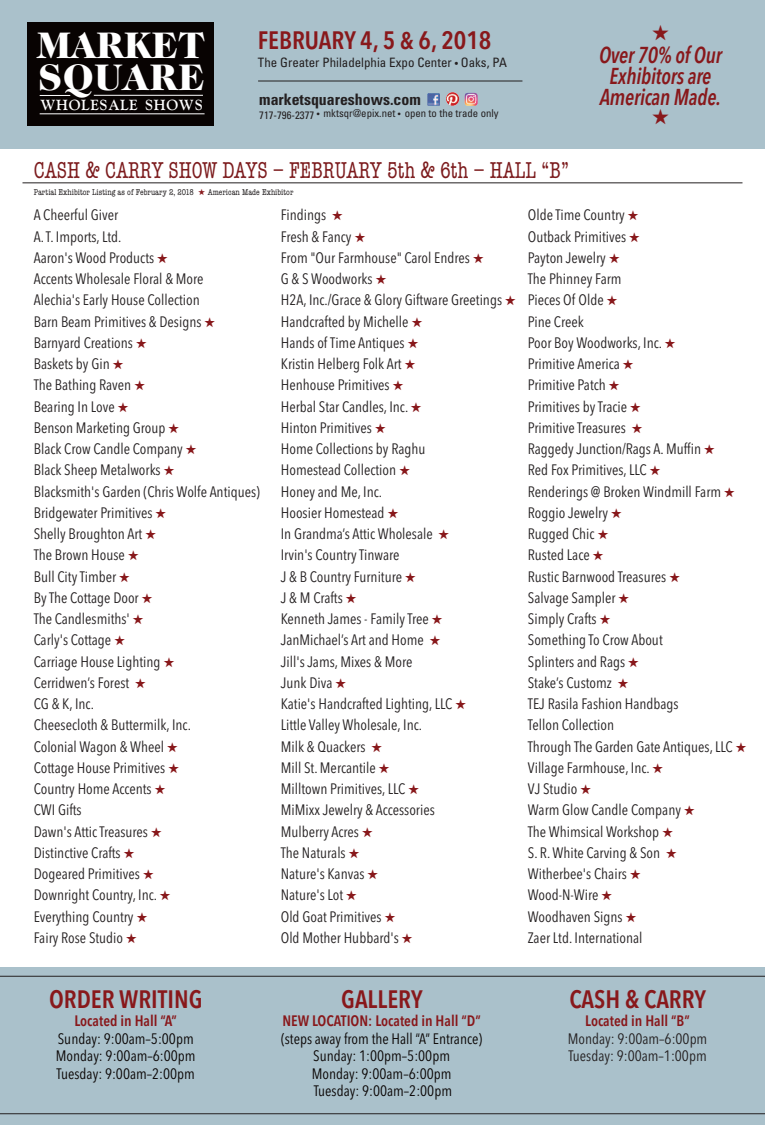
<style>
.page{position:relative;width:765px;height:1125px;background:#fff}
.page>*{position:absolute;margin:0;border:0;box-sizing:border-box;transform-origin:0 0}
.t1{font:900 37.38px/31.8px "Caslon Two Twenty Four";letter-spacing:.015em;color:#fff}
.t2{font:600 25px "Avenir Next Condensed";color:#88181b}
.t3{font:condensed 23.75px "American Typewriter";color:#7c1b1d;scale:.9 1}
.t4{font:italic 600 22.88px/21.2px "Avenir Next Condensed";letter-spacing:-.01em;color:#88181b;text-align:center;scale:.9 1}
.t5{font:700 condensed 15.75px "Univers";color:#231f20}
.t6{font:15px/21.2px "Avenir Next Condensed";color:#231f20}
.t7{font:15px/17.5px "Avenir Next Condensed";color:#080302}
.t8{font:600 15px "Avenir Next Condensed";color:#88181b}
.t9{font:700 14.62px "Goudy Old Style BT";letter-spacing:.05em;color:#fff}
.t10{font:condensed 13px "Univers";color:#231f20}
.t11{font:condensed 10.75px "Univers";color:#231f20}
.t12{font:condensed 8.75px "American Typewriter";color:#231f20}
.s1{font-size:23.75px}
.s2{font-size:10.12px}
.s3{font-size:8.62px}
.s4{color:#88181b}
</style>
<div class="page">
<hr style="left:22px;top:183px;width:720px;height:1px;background:#231f20">
<div style="left:0;top:0;width:765px;height:148px;background:#aac1cb"></div>
<div style="left:0;top:968px;width:765px;height:157px;background:#aac1cb"></div>
<div style="left:27px;top:22px;width:187px;height:104px;background:#080302"></div>
<hr style="left:40px;top:95px;width:30px;height:1px;background:#fff">
<hr style="left:94px;top:95px;width:109px;height:1px;background:#fff">
<hr style="left:40px;top:114px;width:165px;height:1px;background:#fff">
<svg style="left:427px;top:93px;width:13px;height:13px"></svg>
<img style="left:446px;top:92px;width:13px;height:14px;border-radius:50%">
<img style="left:464px;top:93px;width:14px;height:13px">
<hr style="left:258px;top:81px;width:264px;height:1px;background:#231f20">
<hr style="left:0;top:976px;width:765px;height:1px;background:#231f20">
<hr style="left:0;top:1113px;width:765px;height:1px;background:#231f20">
<h1 class="t1" style="left:38px;top:33px;width:169px">MARKET<br>SQUARE</h1>
<p class="t9" style="left:40px;top:99px;width:164px">WHOLESALE SHOWS</p>
<h2 class="t2" style="left:258px;top:19px;width:235px">FEBRUARY 4, 5 <span class="s1">&amp;</span> 6, 2018</h2>
<p class="t10" style="left:258px;top:58px;width:251px">The Greater Philadelphia Expo Center <span class="s2">•</span> Oaks, PA</p>
<p class="t5" style="left:259px;top:93px;width:163px">marketsquareshows.com</p>
<p class="t11" style="left:259px;top:110px;width:241px">717-796-2377 <span class="s3">•</span> mktsqr@epix.net <span class="s3">•</span> open to the trade only</p>
<h3 class="t3" style="left:34px;top:153px;width:596px">CASH &amp; CARRY SHOW DAYS – FEBRUARY 5th &amp; 6th – HALL “B”</h3>
<p class="t12" style="left:34px;top:185px;width:261px">Partial Exhibitor Listing as of February 2, 2018 <span class="s4">★</span> American Made Exhibitor</p>
<h3 class="t4" style="left:599px;top:44px;width:138px">Over 70% of Our<br>Exhibitors are<br>American Made.</h3>
<p class="t6" style="left:34px;top:204px;width:228px">A Cheerful Giver<br>A.T. Imports, Ltd.<br>Aaron's Wood Products <span class="s4">★<br></span>Accents Wholesale Floral &amp; More<br>Alechia's Early House Collection<br>Barn Beam Primitives &amp; Designs <span class="s4">★<br></span>Barnyard Creations <span class="s4">★<br></span>Baskets by Gin <span class="s4">★<br></span>The Bathing Raven <span class="s4">★<br></span>Bearing In Love <span class="s4">★<br></span>Benson Marketing Group <span class="s4">★<br></span>Black Crow Candle Company <span class="s4">★<br></span>Black Sheep Metalworks <span class="s4">★<br></span>Blacksmith's Garden (Chris Wolfe Antiques)<br>Bridgewater Primitives <span class="s4">★<br></span>Shelly Broughton Art <span class="s4">★<br></span>The Brown House <span class="s4">★<br></span>Bull City Timber <span class="s4">★<br></span>By The Cottage Door <span class="s4">★<br></span>The Candlesmiths' <span class="s4">★<br></span>Carly's Cottage <span class="s4">★<br></span>Carriage House Lighting <span class="s4">★<br></span>Cerridwen’s Forest <span class="s4">★<br></span>CG &amp; K, Inc.<br>Cheesecloth &amp; Buttermilk, Inc.<br>Colonial Wagon &amp; Wheel <span class="s4">★<br></span>Cottage House Primitives <span class="s4">★<br></span>Country Home Accents <span class="s4">★<br></span>CWI Gifts<br>Dawn's Attic Treasures <span class="s4">★<br></span>Distinctive Crafts <span class="s4">★<br></span>Dogeared Primitives <span class="s4">★<br></span>Downright Country, Inc. <span class="s4">★<br></span>Everything Country <span class="s4">★<br></span>Fairy Rose Studio <span class="s4">★</span></p>
<p class="t6" style="left:281px;top:204px;width:237px">Findings <span class="s4">★<br></span>Fresh &amp; Fancy <span class="s4">★<br></span>From "Our Farmhouse" Carol Endres <span class="s4">★<br></span>G &amp; S Woodworks <span class="s4">★<br></span>H2A, Inc./Grace &amp; Glory Giftware Greetings <span class="s4">★<br></span>Handcrafted by Michelle <span class="s4">★<br></span>Hands of Time Antiques <span class="s4">★<br></span>Kristin Helberg Folk Art <span class="s4">★<br></span>Henhouse Primitives <span class="s4">★<br></span>Herbal Star Candles, Inc. <span class="s4">★<br></span>Hinton Primitives <span class="s4">★<br></span>Home Collections by Raghu<br>Homestead Collection <span class="s4">★<br></span>Honey and Me, Inc.<br>Hoosier Homestead <span class="s4">★<br></span>In Grandma’s Attic Wholesale <span class="s4">★<br></span>Irvin's Country Tinware<br>J &amp; B Country Furniture <span class="s4">★<br></span>J &amp; M Crafts <span class="s4">★<br></span>Kenneth James - Family Tree <span class="s4">★<br></span>JanMichael’s Art and Home <span class="s4">★<br></span>Jill's Jams, Mixes &amp; More<br>Junk Diva <span class="s4">★<br></span>Katie's Handcrafted Lighting, LLC <span class="s4">★<br></span>Little Valley Wholesale, Inc.<br>Milk &amp; Quackers <span class="s4">★<br></span>Mill St. Mercantile <span class="s4">★<br></span>Milltown Primitives,LLC <span class="s4">★<br></span>MiMixx Jewelry &amp; Accessories<br>Mulberry Acres <span class="s4">★<br></span>The Naturals <span class="s4">★<br></span>Nature's Kanvas <span class="s4">★<br></span>Nature's Lot <span class="s4">★<br></span>Old Goat Primitives <span class="s4">★<br></span>Old Mother Hubbard's <span class="s4">★</span></p>
<p class="t6" style="left:528px;top:204px;width:220px">Olde Time Country <span class="s4">★<br></span>Outback Primitives <span class="s4">★<br></span>Payton Jewelry <span class="s4">★<br></span>The Phinney Farm<br>Pieces Of Olde <span class="s4">★<br></span>Pine Creek<br>Poor Boy Woodworks, Inc. <span class="s4">★<br></span>Primitive America <span class="s4">★<br></span>Primitive Patch <span class="s4">★<br></span>Primitives by Tracie <span class="s4">★<br></span>Primitive Treasures <span class="s4">★<br></span>Raggedy Junction/Rags A. Muffin <span class="s4">★<br></span>Red Fox Primitives, LLC <span class="s4">★<br></span>Renderings @ Broken Windmill Farm <span class="s4">★<br></span>Roggio Jewelry <span class="s4">★<br></span>Rugged Chic <span class="s4">★<br></span>Rusted Lace <span class="s4">★<br></span>Rustic Barnwood Treasures <span class="s4">★<br></span>Salvage Sampler <span class="s4">★<br></span>Simply Crafts <span class="s4">★<br></span>Something To Crow About<br>Splinters and Rags <span class="s4">★<br></span>Stake’s Customz <span class="s4">★<br></span>TEJ Rasila Fashion Handbags<br>Tellon Collection<br>Through The Garden Gate Antiques,LLC <span class="s4">★<br></span>Village Farmhouse, Inc. <span class="s4">★<br></span>VJ Studio <span class="s4">★<br></span>Warm Glow Candle Company <span class="s4">★<br></span>The Whimsical Workshop <span class="s4">★<br></span>S. R.White Carving &amp; Son <span class="s4">★<br></span>Witherbee's Chairs <span class="s4">★<br></span>Wood-N-Wire <span class="s4">★<br></span>Woodhaven Signs <span class="s4">★<br></span>Zaer Ltd. International</p>
<h2 class="t2" style="left:49px;top:977px;width:155px">ORDER WRITING</h2>
<p class="t8" style="left:74px;top:1008px;width:104px">Located in Hall “A”</p>
<p class="t7" style="left:56px;top:1029px;width:141px">Sunday: 9:00am–5:00pm<br>Monday: 9:00am–6:00pm<br>Tuesday: 9:00am–2:00pm</p>
<h2 class="t2" style="left:341px;top:977px;width:83px">GALLERY</h2>
<p class="t8" style="left:282px;top:1008px;width:200px">NEW LOCATION: Located in Hall “D”</p>
<p class="t7" style="left:281px;top:1029px;width:203px;text-align:center">(steps away from the Hall “A” Entrance)<br>Sunday: 1:00pm–5:00pm<br>Monday: 9:00am–6:00pm<br>Tuesday: 9:00am–2:00pm</p>
<h2 class="t2" style="left:569px;top:977px;width:138px">CASH &amp; CARRY</h2>
<p class="t8" style="left:585px;top:1008px;width:106px">Located in Hall “B”</p>
<p class="t6" style="left:568px;top:1029px;width:141px;line-height:17.5px">Monday: 9:00am–6:00pm<br>Tuesday: 9:00am–1:00pm</p>
</div>
